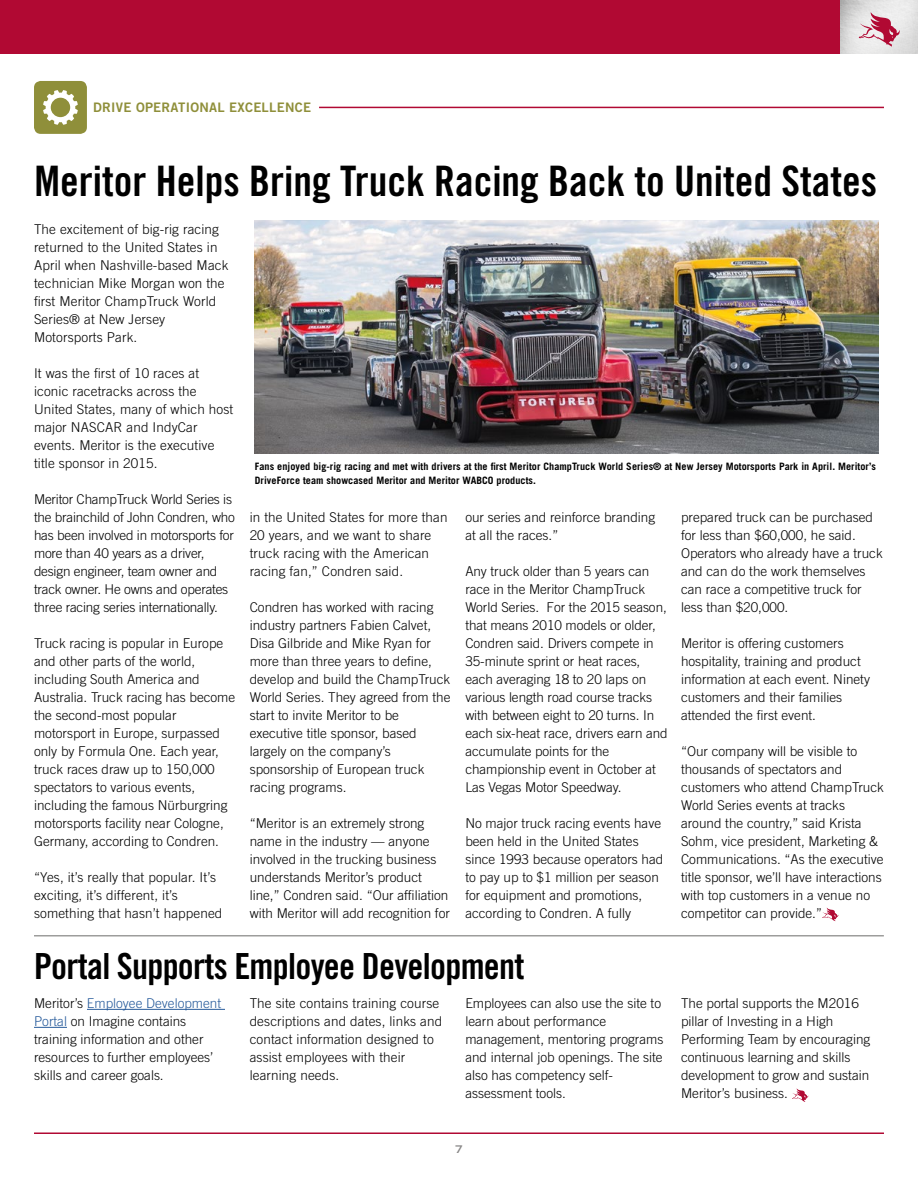
<style>
.page{position:relative;width:918px;height:1188px;background:#fff}
.page>*{position:absolute;margin:0;border:0;box-sizing:border-box;transform-origin:0 0}
.t1{font:42px "Trade Gothic LT Std Bd Cn 20";color:#000}
.t2{font:36px "Trade Gothic LT Std Bd Cn 20";letter-spacing:-.02em;color:#000}
.t3{font:300 13.5px/18px "Trade Gothic LT Std";color:#000}
.t4{font:13.2px "Trade Gothic LT Std Bd 2";letter-spacing:.02em;color:#8f8f3a}
.t5{font:700 expanded 10.5px "Trade Gothic LT Std";color:#878686}
.t6{font:700 10.2px/13.5px "Trade Gothic LT Std";letter-spacing:.005em;color:#000}
.s1{color:#275b9b}
</style>
<div class="page">
<hr style="left:34px;top:1133px;width:850px;height:1px;background:#b10933">
<div style="left:0;top:0;width:845px;height:54px;background:#b10933"></div>
<img style="left:841px;top:0;width:77px;height:54px">
<svg style="left:859px;top:12px;width:41px;height:35px"></svg>
<svg style="left:822px;top:908px;width:16px;height:13px"></svg>
<hr style="left:34px;top:935px;width:850px;height:2px;background:#9d9d9c">
<div style="left:34px;top:81px;width:53px;height:53px;background:#8f8f3a;border-radius:7px"></div>
<svg style="left:43px;top:90px;width:35px;height:35px"></svg>
<hr style="left:319px;top:107px;width:565px;height:1px;background:#b10933">
<hr style="left:87px;top:1009px;width:138px;height:1px;background:#275b9b">
<hr style="left:34px;top:1027px;width:33px;height:1px;background:#275b9b">
<svg style="left:792px;top:1088px;width:16px;height:14px"></svg>
<img style="left:255px;top:221px;width:624px;height:233px">
<p class="t4" style="left:93px;top:99px;width:219px">DRIVE OPERATIONAL EXCELLENCE</p>
<h1 class="t1" style="left:35px;top:156px;width:844px">Meritor Helps Bring Truck Racing Back to United States</h1>
<p class="t3" style="left:34px;top:220px;width:196px">The excitement of big-rig racing returned to the United States in<br>April when Nashville-based Mack technician Mike Morgan won the first Meritor ChampTruck World<br>Series® at New Jersey<br>Motorsports Park.</p>
<p class="t3" style="left:34px;top:364px;width:201px">It was the first of 10 races at iconic racetracks across the<br>United States, many of which host major NASCAR and IndyCar events. Meritor is the executive title sponsor in 2015.</p>
<p class="t3" style="left:34px;top:490px;width:202px">Meritor ChampTruck World Series is the brainchild of John Condren, who has been involved in motorsports for more than 40 years as a driver, design engineer, team owner and track owner. He owns and operates three racing series internationally.</p>
<p class="t3" style="left:34px;top:634px;width:203px">Truck racing is popular in Europe and other parts of the world, including South America and<br>Australia. Truck racing has become the second-most popular motorsport in Europe, surpassed only by Formula One. Each year, truck races draw up to 150,000 spectators to various events, including the famous Nürburgring motorsports facility near Cologne,<br>Germany, according to Condren.</p>
<p class="t3" style="left:34px;top:868px;width:190px">“Yes, it’s really that popular. It’s exciting, it’s different, it’s something that hasn’t happened</p>
<p class="t6" style="left:255px;top:459px;width:623px">Fans enjoyed big-rig racing and met with drivers at the first Meritor ChampTruck World Series® at New Jersey Motorsports Park in April. Meritor’s<br>DriveForce team showcased Meritor and Meritor WABCO products.</p>
<p class="t3" style="left:250px;top:508px;width:200px">in the United States for more than<br>20 years, and we want to share truck racing with the American racing fan,” Condren said.</p>
<p class="t3" style="left:250px;top:598px;width:202px">Condren has worked with racing industry partners Fabien Calvet,<br>Disa Gilbride and Mike Ryan for more than three years to define, develop and build the ChampTruck<br>World Series. They agreed from the start to invite Meritor to be executive title sponsor, based largely on the company’s sponsorship of European truck racing programs.</p>
<p class="t3" style="left:250px;top:814px;width:202px">“Meritor is an extremely strong name in the industry — anyone involved in the trucking business understands Meritor’s product line,” Condren said. “Our affiliation with Meritor will add recognition for</p>
<p class="t3" style="left:465px;top:508px;width:191px">our series and reinforce branding at all the races.”</p>
<p class="t3" style="left:465px;top:562px;width:204px">Any truck older than 5 years can race in the Meritor ChampTruck<br>World Series. For the 2015 season, that means 2010 models or older,<br>Condren said. Drivers compete in<br>35-minute sprint or heat races, each averaging 18 to 20 laps on various length road course tracks with between eight to 20 turns. In each six-heat race, drivers earn and accumulate points for the championship event in October at<br>Las Vegas Motor Speedway.</p>
<p class="t3" style="left:465px;top:814px;width:200px">No major truck racing events have been held in the United States since 1993 because operators had to pay up to $1 million per season for equipment and promotions, according to Condren. A fully</p>
<p class="t3" style="left:681px;top:508px;width:203px">prepared truck can be purchased for less than $60,000, he said.<br>Operators who already have a truck and can do the work themselves can race a competitive truck for less than $20,000.</p>
<p class="t3" style="left:681px;top:634px;width:191px">Meritor is offering customers hospitality, training and product information at each event. Ninety customers and their families attended the first event.</p>
<p class="t3" style="left:681px;top:742px;width:204px">“Our company will be visible to thousands of spectators and customers who attend ChampTruck<br>World Series events at tracks around the country,” said Krista<br>Sohm, vice president, Marketing &amp;<br>Communications. “As the executive title sponsor, we’ll have interactions with top customers in a venue no competitor can provide.”</p>
<h2 class="t2" style="left:34px;top:944px;width:492px">Portal Supports Employee Development</h2>
<p class="t3" style="left:34px;top:994px;width:189px">Meritor’s <span class="s1">Employee Development<br>Portal</span> on Imagine contains training information and other resources to further employees’ skills and career goals.</p>
<p class="t3" style="left:250px;top:994px;width:194px">The site contains training course descriptions and dates, links and contact information designed to assist employees with their learning needs.</p>
<p class="t3" style="left:465px;top:994px;width:200px">Employees can also use the site to learn about performance management, mentoring programs and internal job openings. The site also has competency self&shy;assessment tools.</p>
<p class="t3" style="left:681px;top:994px;width:191px">The portal supports the M2016 pillar of Investing in a High<br>Performing Team by encouraging continuous learning and skills development to grow and sustain<br>Meritor’s business.</p>
<p class="t5" style="left:455px;top:1143px;width:9px">7</p>
</div>
